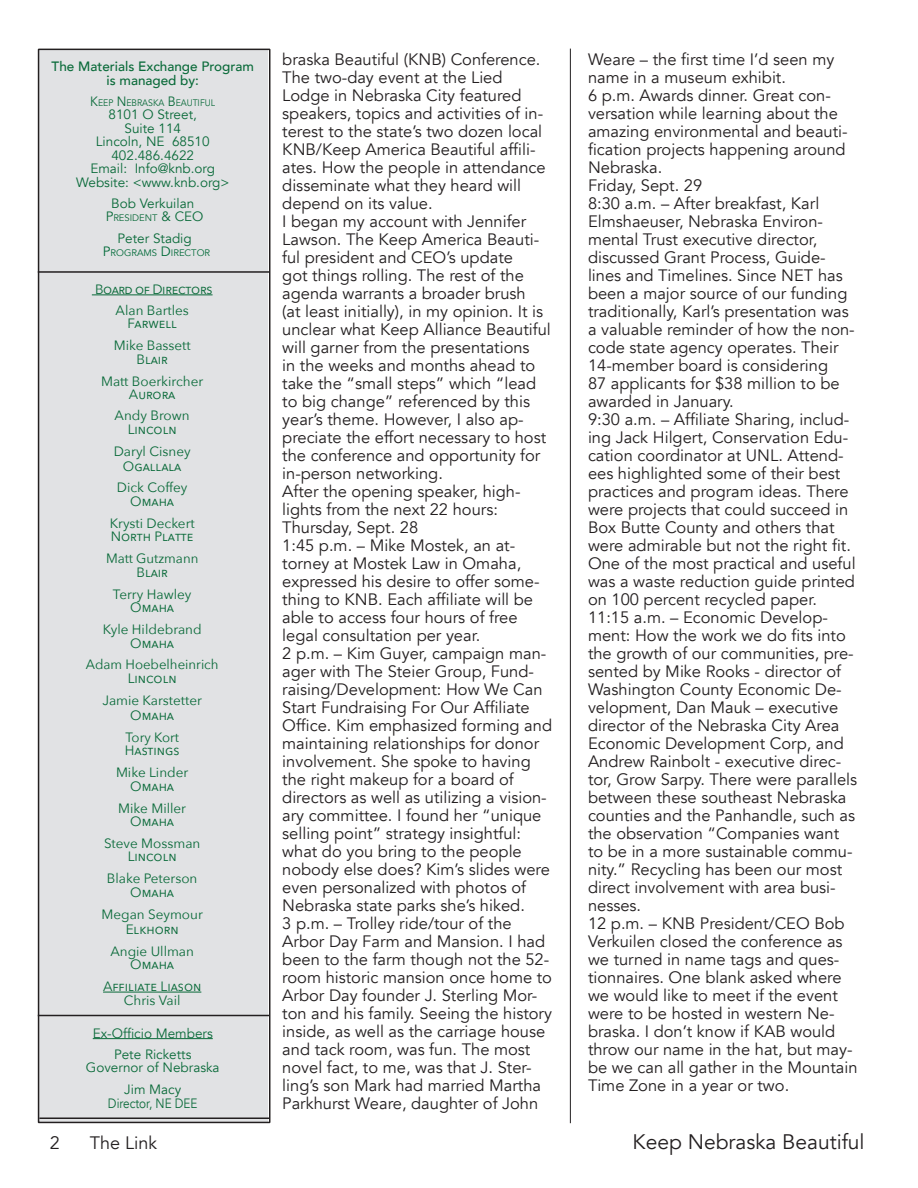
<style>
.page{position:relative;width:918px;height:1188px;background:#fff}
.page>*{position:absolute;margin:0;border:0;box-sizing:border-box;transform-origin:0 0}
.t1{font:21px "Avenir";color:#231f20}
.t2{font:18px "Avenir";color:#231f20}
.t3{font:16.5px/18px "Avenir";color:#231f20}
.t4{font:13.5px/21.9px "Avenir Next";color:#096a39;text-align:center}
.t5{font:13.5px/13.5px "Avenir";color:#096a39;text-align:center}
.t6{font:500 13.5px/13.5px "Avenir";color:#096a39;text-align:center}
.t7{font:13.5px "Avenir";color:#096a39;scale:.87 1}
.t8{font:9.45px "Avenir";color:#096a39;scale:.92 1}
.t9{font:9.45px "Avenir";color:#006a38}
.t10{font:9.45px "Avenir";color:#096a39}
.s1{font-size:13.5px}
</style>
<div class="page">
<hr style="left:570px;top:49px;width:1px;height:1074px;background:#231f20">
<div style="left:38px;top:49px;width:230px;height:1074px;background:#e1e2e4"></div>
<hr style="left:92px;top:295px;width:121px;height:1px;background:#096a39">
<hr style="left:103px;top:992px;width:98px;height:1px;background:#096a39">
<hr style="left:38px;top:271px;width:231px;height:2px;background:#231f20">
<hr style="left:93px;top:1038px;width:120px;height:1px;background:#096a39">
<hr style="left:38px;top:1015px;width:231px;height:1px;background:#231f20">
<hr style="left:39px;top:1118px;width:230px;height:1px;background:#231f20">
<div style="left:38px;top:49px;width:232px;height:1074px;border:2px solid #231f20"></div>
<p class="t6" style="left:52px;top:59px;width:204px">The Materials Exchange Program is managed by:</p>
<p class="t8" style="left:90px;top:97px;width:137px"><span class="s1">K</span>EEP <span class="s1">N</span>EBRASKA <span class="s1">B</span>EAUTIFUL</p>
<p class="t5" style="left:76px;top:108px;width:155px">8101 O Street,<br>Suite 114<br>Lincoln, NE 68510<br>402.486.4622<br>Email: Info@knb.org<br>Website: &lt;www.knb.org&gt;</p>
<p class="t5" style="left:111px;top:197px;width:85px">Bob Verkuilan</p>
<p class="t10" style="left:106px;top:212px;width:99px"><span class="s1">P</span>RESIDENT <span class="s1">&amp; CEO</span></p>
<p class="t5" style="left:118px;top:232px;width:76px">Peter Stadig</p>
<p class="t9" style="left:103px;top:247px;width:109px"><span class="s1">P</span>ROGRAMS <span class="s1">D</span>IRECTOR</p>
<p class="t4" style="left:95px;top:278px;width:119px;line-height:21px">Board of Directors<br>Alan Bartles</p>
<p class="t4" style="left:114px;top:312px;width:78px">Farwell<br>Mike Bassett</p>
<p class="t4" style="left:101px;top:348px;width:104px">Blair<br>Matt Boerkircher</p>
<p class="t4" style="left:115px;top:383px;width:77px;line-height:21px">Aurora<br>Andy Brown</p>
<p class="t4" style="left:114px;top:417px;width:78px">Lincoln<br>Daryl Cisney</p>
<p class="t4" style="left:117px;top:454px;width:72px">Ogallala<br>Dick Coffey</p>
<p class="t4" style="left:110px;top:490px;width:86px">Omaha<br>Krysti Deckert</p>
<p class="t4" style="left:106px;top:525px;width:94px">North Platte<br>Matt Gutzmann</p>
<p class="t4" style="left:113px;top:561px;width:80px">Blair<br>Terry Hawley</p>
<p class="t4" style="left:103px;top:596px;width:100px">Omaha<br>Kyle Hildebrand</p>
<p class="t4" style="left:86px;top:631px;width:134px">Omaha<br>Adam Hoebelheinrich</p>
<p class="t4" style="left:102px;top:667px;width:101px">Lincoln<br>Jamie Karstetter</p>
<p class="t4" style="left:125px;top:704px;width:55px">Omaha<br>Tory Kort</p>
<p class="t4" style="left:116px;top:739px;width:74px">Hastings<br>Mike Linder</p>
<p class="t4" style="left:118px;top:774px;width:69px">Omaha<br>Mike Miller</p>
<p class="t4" style="left:104px;top:810px;width:98px">Omaha<br>Steve Mossman</p>
<p class="t4" style="left:107px;top:845px;width:92px">Lincoln<br>Blake Peterson</p>
<p class="t4" style="left:102px;top:881px;width:103px">Omaha<br>Megan Seymour</p>
<p class="t4" style="left:110px;top:918px;width:85px">Elkhorn<br>Angie Ullman</p>
<p class="t4" style="left:103px;top:953px;width:100px">Omaha<br>Affiliate Liason</p>
<p class="t4" style="left:124px;top:988px;width:58px">Chris Vail</p>
<p class="t5" style="left:93px;top:1023px;width:122px;line-height:21px">Ex-Officio Members<br>Pete Ricketts</p>
<p class="t5" style="left:86px;top:1057px;width:135px;line-height:21.9px">Governor of Nebraska<br>Jim Macy</p>
<p class="t7" style="left:108px;top:1095px;width:105px">Director, NE DEE</p>
<p class="t3" style="left:282px;top:51px;width:271px">braska Beautiful (KNB) Conference.<br>The two-day event at the Lied Lodge in Nebraska City featured speakers, topics and activities of in&shy;terest to the state’s two dozen local KNB/Keep America Beautiful affili&shy;ates. How the people in attendance disseminate what they heard will depend on its value.<br>I began my account with Jennifer Lawson. The Keep America Beauti&shy;ful president and CEO’s update<br>got things rolling. The rest of the agenda warrants a broader brush<br>(at least initially), in my opinion. It is unclear what Keep Alliance Beautiful will garner from the presentations<br>in the weeks and months ahead to take the “small steps” which “lead to big change” referenced by this year’s theme. However, I also ap&shy;preciate the effort necessary to host the conference and opportunity for in-person networking.<br>After the opening speaker, high&shy;lights from the next 22 hours:<br>Thursday, Sept. 28<br>1:45 p.m. – Mike Mostek, an at&shy;torney at Mostek Law in Omaha, expressed his desire to offer some&shy;thing to KNB. Each affiliate will be able to access four hours of free legal consultation per year.<br>2 p.m. – Kim Guyer, campaign man&shy;ager with The Steier Group, Fund&shy;raising/Development: How We Can Start Fundraising For Our Affiliate Office. Kim emphasized forming and maintaining relationships for donor involvement. She spoke to having the right makeup for a board of directors as well as utilizing a vision&shy;ary committee. I found her “unique selling point” strategy insightful: what do you bring to the people nobody else does? Kim’s slides were even personalized with photos of Nebraska state parks she’s hiked.<br>3 p.m. – Trolley ride/tour of the Arbor Day Farm and Mansion. I had been to the farm though not the 52- room historic mansion once home to Arbor Day founder J. Sterling Mor&shy;ton and his family. Seeing the history inside, as well as the carriage house and tack room, was fun. The most novel fact, to me, was that J. Ster&shy;ling’s son Mark had married Martha Parkhurst Weare, daughter of John</p>
<p class="t3" style="left:588px;top:51px;width:271px">Weare – the first time I’d seen my name in a museum exhibit.<br>6 p.m. Awards dinner. Great con&shy;versation while learning about the amazing environmental and beauti&shy;fication projects happening around<br>Nebraska.<br>Friday, Sept. 29<br>8:30 a.m. – After breakfast, Karl<br>Elmshaeuser, Nebraska Environ&shy;mental Trust executive director, discussed Grant Process, Guide&shy;lines and Timelines. Since NET has been a major source of our funding traditionally, Karl’s presentation was a valuable reminder of how the non&shy;code state agency operates. Their<br>14-member board is considering<br>87 applicants for $38 million to be awarded in January.<br>9:30 a.m. – Affiliate Sharing, includ&shy;ing Jack Hilgert, Conservation Edu&shy;cation coordinator at UNL. Attend&shy;ees highlighted some of their best practices and program ideas. There were projects that could succeed in<br>Box Butte County and others that were admirable but not the right fit.<br>One of the most practical and useful was a waste reduction guide printed on 100 percent recycled paper.<br>11:15 a.m. – Economic Develop&shy;ment: How the work we do fits into the growth of our communities, pre&shy;sented by Mike Rooks - director of<br>Washington County Economic De&shy;velopment, Dan Mauk – executive director of the Nebraska City Area<br>Economic Development Corp, and<br>Andrew Rainbolt - executive direc&shy;tor, Grow Sarpy. There were parallels between these southeast Nebraska counties and the Panhandle, such as the observation “Companies want to be in a more sustainable commu&shy;nity.” Recycling has been our most direct involvement with area busi&shy;nesses.<br>12 p.m. – KNB President/CEO Bob<br>Verkuilen closed the conference as we turned in name tags and ques&shy;tionnaires. One blank asked where we would like to meet if the event were to be hosted in western Ne&shy;braska. I don’t know if KAB would throw our name in the hat, but may&shy;be we can all gather in the Mountain<br>Time Zone in a year or two.</p>
<p class="t2" style="left:50px;top:1132px;width:12px">2</p>
<p class="t2" style="left:90px;top:1132px;width:69px">The Link</p>
<p class="t1" style="left:632px;top:1129px;width:234px">Keep Nebraska Beautiful</p>
</div>
